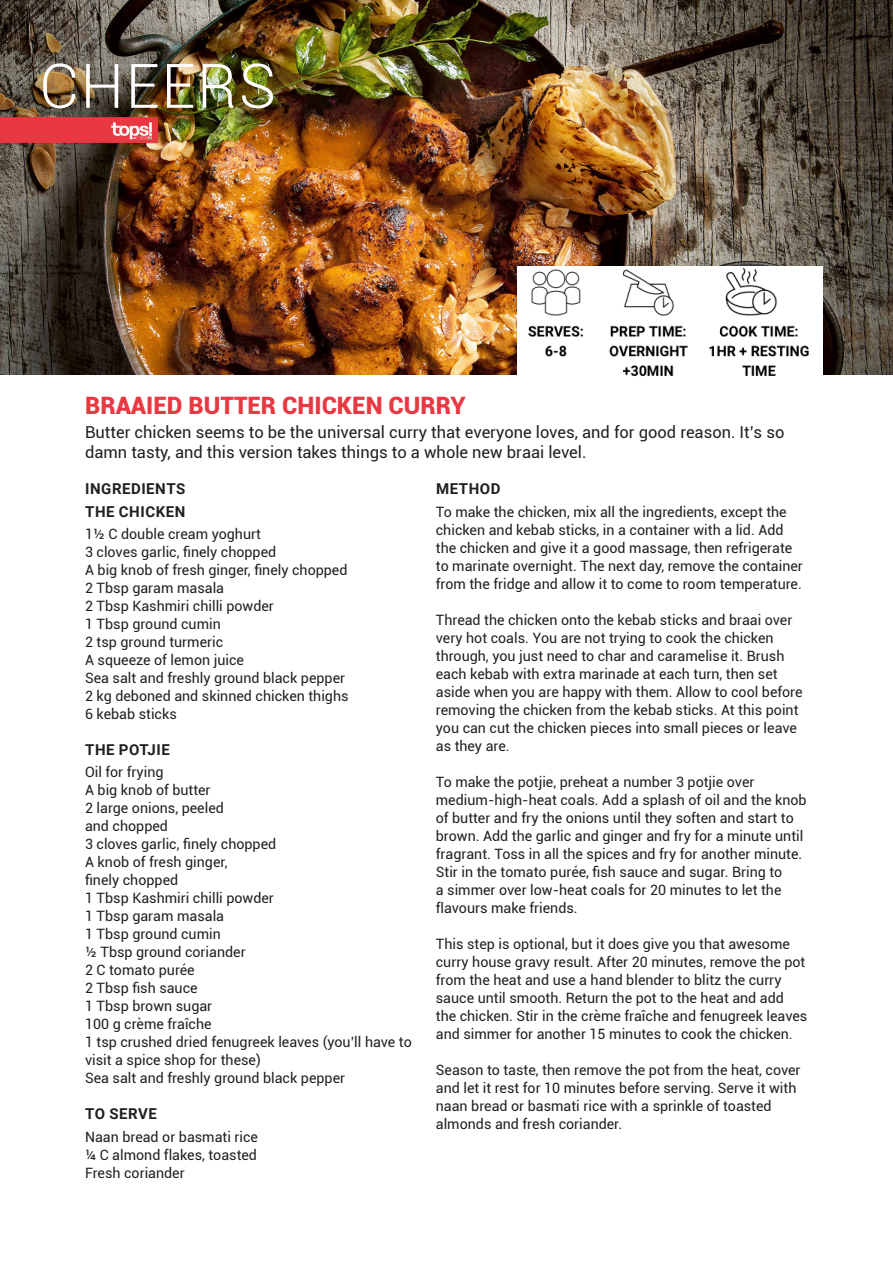
<style>
.page{position:relative;width:893px;height:1263px;background:#fff}
.page>*{position:absolute;margin:0;border:0;box-sizing:border-box;transform-origin:0 0}
.t1{font:300 61.5px "Roboto";letter-spacing:.03em;color:#fff}
.t2{font:900 24px "Roboto";color:#e83942}
.t3{font:16.5px/19.8px "Roboto";color:#231f20}
.t4{font:700 15px "Roboto";letter-spacing:.035em;color:#231f20}
.t5{font:14.25px/18px "Roboto";color:#231f20}
</style>
<div class="page">
<img style="left:0;top:0;width:893px;height:374px">
<img style="left:518px;top:266px;width:305px;height:111px">
<img style="left:0;top:115px;width:298px;height:74px">
<p class="t1" style="left:39px;top:43px;width:238px">CHEERS</p>
<p class="t2" style="left:85px;top:388px;width:382px">BRAAIED BUTTER CHICKEN CURRY</p>
<p class="t3" style="left:85px;top:421px;width:701px">Butter chicken seems to be the universal curry that everyone loves, and for good reason. It’s so damn tasty, and this version takes things to a whole new braai level.</p>
<p class="t4" style="left:436px;top:479px;width:66px">METHOD</p>
<p class="t5" style="left:436px;top:502px;width:369px">To make the chicken, mix all the ingredients, except the chicken and kebab sticks, in a container with a lid. Add the chicken and give it a good massage, then refrigerate to marinate overnight. The next day, remove the container from the fridge and allow it to come to room temperature.</p>
<p class="t5" style="left:436px;top:610px;width:368px">Thread the chicken onto the kebab sticks and braai over very hot coals. You are not trying to cook the chicken through, you just need to char and caramelise it. Brush each kebab with extra marinade at each turn, then set aside when you are happy with them. Allow to cool before removing the chicken from the kebab sticks. At this point you can cut the chicken pieces into small pieces or leave as they are.</p>
<p class="t5" style="left:436px;top:772px;width:372px">To make the potjie, preheat a number 3 potjie over medium-high-heat coals. Add a splash of oil and the knob of butter and fry the onions until they soften and start to brown. Add the garlic and ginger and fry for a minute until fragrant. Toss in all the spices and fry for another minute.<br>Stir in the tomato purée, fish sauce and sugar. Bring to<br>a simmer over low-heat coals for 20 minutes to let the flavours make friends.</p>
<p class="t5" style="left:436px;top:934px;width:373px">This step is optional, but it does give you that awesome curry house gravy result. After 20 minutes, remove the pot from the heat and use a hand blender to blitz the curry sauce until smooth. Return the pot to the heat and add the chicken. Stir in the crème fraîche and fenugreek leaves and simmer for another 15 minutes to cook the chicken.</p>
<p class="t5" style="left:436px;top:1060px;width:366px">Season to taste, then remove the pot from the heat, cover and let it rest for 10 minutes before serving. Serve it with naan bread or basmati rice with a sprinkle of toasted almonds and fresh coriander.</p>
<p class="t4" style="left:85px;top:479px;width:102px">INGREDIENTS</p>
<p class="t4" style="left:85px;top:501px;width:101px">THE CHICKEN</p>
<p class="t5" style="left:85px;top:524px;width:177px">1½ C double cream yoghurt</p>
<p class="t5" style="left:85px;top:542px;width:193px">3 cloves garlic, finely chopped</p>
<p class="t5" style="left:85px;top:560px;width:264px">A big knob of fresh ginger, finely chopped</p>
<p class="t5" style="left:85px;top:578px;width:141px">2 Tbsp garam masala</p>
<p class="t5" style="left:85px;top:596px;width:190px">2 Tbsp Kashmiri chilli powder</p>
<p class="t5" style="left:85px;top:614px;width:137px">1 Tbsp ground cumin</p>
<p class="t5" style="left:85px;top:632px;width:140px">2 tsp ground turmeric</p>
<p class="t5" style="left:85px;top:650px;width:161px">A squeeze of lemon juice</p>
<p class="t5" style="left:85px;top:668px;width:262px">Sea salt and freshly ground black pepper</p>
<p class="t5" style="left:85px;top:686px;width:265px">2 kg deboned and skinned chicken thighs</p>
<p class="t5" style="left:85px;top:704px;width:93px">6 kebab sticks</p>
<p class="t4" style="left:85px;top:739px;width:86px">THE POTJIE</p>
<p class="t5" style="left:85px;top:763px;width:80px">Oil for frying</p>
<p class="t5" style="left:85px;top:781px;width:127px">A big knob of butter</p>
<p class="t5" style="left:85px;top:799px;width:140px">2 large onions, peeled</p>
<p class="t5" style="left:85px;top:817px;width:84px">and chopped</p>
<p class="t5" style="left:85px;top:835px;width:193px">3 cloves garlic, finely chopped</p>
<p class="t5" style="left:85px;top:853px;width:144px">A knob of fresh ginger,</p>
<p class="t5" style="left:85px;top:871px;width:95px">finely chopped</p>
<p class="t5" style="left:85px;top:889px;width:190px">1 Tbsp Kashmiri chilli powder</p>
<p class="t5" style="left:85px;top:907px;width:141px">1 Tbsp garam masala</p>
<p class="t5" style="left:85px;top:925px;width:137px">1 Tbsp ground cumin</p>
<p class="t5" style="left:85px;top:943px;width:162px">½ Tbsp ground coriander</p>
<p class="t5" style="left:85px;top:961px;width:111px">2 C tomato purée</p>
<p class="t5" style="left:85px;top:979px;width:114px">2 Tbsp fish sauce</p>
<p class="t5" style="left:85px;top:997px;width:129px">1 Tbsp brown sugar</p>
<p class="t5" style="left:85px;top:1015px;width:128px">100 g crème fraîche</p>
<p class="t5" style="left:85px;top:1033px;width:328px">1 tsp crushed dried fenugreek leaves (you’ll have to visit a spice shop for these)</p>
<p class="t5" style="left:85px;top:1069px;width:262px">Sea salt and freshly ground black pepper</p>
<p class="t4" style="left:85px;top:1103px;width:73px">TO SERVE</p>
<p class="t5" style="left:85px;top:1127px;width:174px">Naan bread or basmati rice</p>
<p class="t5" style="left:85px;top:1145px;width:174px">¼ C almond flakes, toasted</p>
<p class="t5" style="left:85px;top:1163px;width:101px">Fresh coriander</p>
</div>
